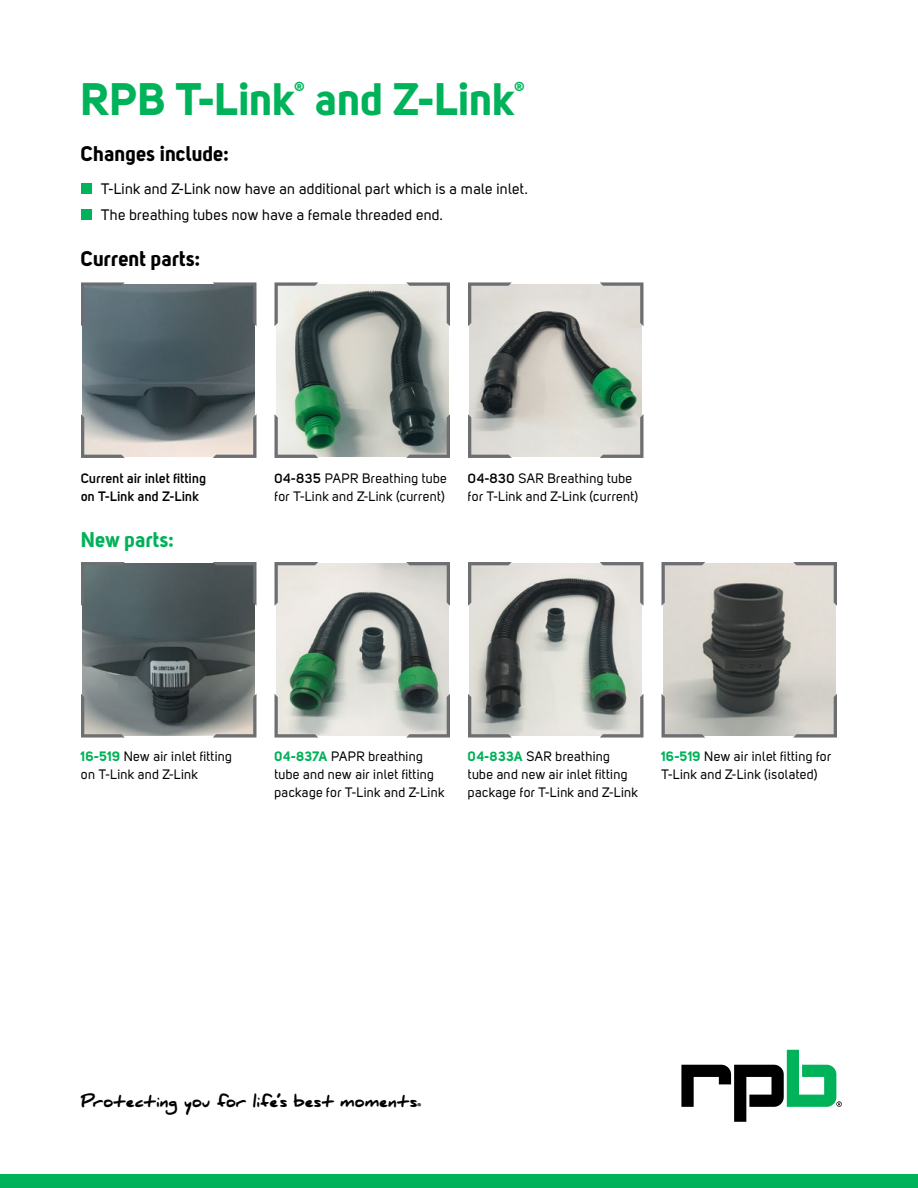
<style>
.page{position:relative;width:918px;height:1188px;background:#fff}
.page>*{position:absolute;margin:0;border:0;box-sizing:border-box;transform-origin:0 0}
.t1{font:45px "Uni Sans Bold";letter-spacing:-.005em;color:#00b259}
.t2{font:21px "Uni Sans Bold";letter-spacing:.005em;color:#000}
.t3{font:21px "Uni Sans Bold";color:#00b259}
.t4{font:15px/26.2px "Uni Sans Regular";letter-spacing:.01em;color:#000}
.t5{font:900 15px "Daniel";letter-spacing:.005em;color:#000}
.t6{font:13.5px/18px "Uni Sans Regular";letter-spacing:.015em;color:#000}
.t7{font:700 13.5px/18px "Uni Sans Semi";letter-spacing:.015em;color:#000}
.t8{font:13.05px "Uni Sans Bold";color:#00b259}
.s1{font-family:"Uni Sans Semi";font-weight:700}
.s2{font-family:"Uni Sans Bold";color:#00b259}
.s3{font-weight:700;font-size:7.05px}
</style>
<div class="page">
<div style="left:81px;top:183px;width:11px;height:11px;background:#00b259"></div>
<div style="left:81px;top:209px;width:11px;height:11px;background:#00b259"></div>
<img style="left:663px;top:564px;width:172px;height:172px">
<svg style="left:661px;top:694px;width:44px;height:44px;background:#b7b7b2"></svg>
<svg style="left:661px;top:562px;width:44px;height:44px;background:#cecac6"></svg>
<svg style="left:793px;top:694px;width:44px;height:44px;background:#c8c5bf"></svg>
<svg style="left:793px;top:562px;width:44px;height:44px;background:#d3cec8"></svg>
<img style="left:276px;top:564px;width:172px;height:172px">
<svg style="left:274px;top:694px;width:44px;height:44px;background:#9ba39c"></svg>
<svg style="left:274px;top:562px;width:44px;height:44px;background:#d9d7d1"></svg>
<svg style="left:406px;top:694px;width:44px;height:44px;background:#929795"></svg>
<svg style="left:406px;top:562px;width:44px;height:44px;background:#cac8c4"></svg>
<img style="left:470px;top:564px;width:172px;height:172px">
<svg style="left:468px;top:694px;width:44px;height:44px;background:#838583"></svg>
<svg style="left:468px;top:562px;width:44px;height:44px;background:#cfcec9"></svg>
<svg style="left:600px;top:694px;width:43px;height:44px;background:#a0a29f"></svg>
<svg style="left:600px;top:562px;width:43px;height:44px;background:#bcbbb8"></svg>
<img style="left:83px;top:284px;width:172px;height:172px">
<svg style="left:81px;top:414px;width:44px;height:44px;background:#b1b1af"></svg>
<svg style="left:81px;top:282px;width:44px;height:44px;background:#65757c"></svg>
<svg style="left:213px;top:414px;width:43px;height:44px;background:#b5b2ad"></svg>
<svg style="left:213px;top:282px;width:43px;height:44px;background:#545e62"></svg>
<img style="left:276px;top:284px;width:172px;height:172px">
<svg style="left:274px;top:414px;width:44px;height:44px;background:#9fb9a8"></svg>
<svg style="left:274px;top:282px;width:44px;height:44px;background:#c5c6c2"></svg>
<svg style="left:406px;top:414px;width:44px;height:44px;background:#5f6969"></svg>
<svg style="left:406px;top:282px;width:44px;height:44px;background:#bebeba"></svg>
<img style="left:470px;top:284px;width:172px;height:172px">
<svg style="left:468px;top:414px;width:44px;height:44px;background:#bdbdba"></svg>
<svg style="left:468px;top:282px;width:44px;height:44px;background:#cdcbc6"></svg>
<svg style="left:600px;top:414px;width:43px;height:44px;background:#c8c8c3"></svg>
<svg style="left:600px;top:282px;width:43px;height:44px;background:#d1ceca"></svg>
<img style="left:83px;top:564px;width:172px;height:172px">
<svg style="left:81px;top:694px;width:44px;height:44px;background:#8e9291"></svg>
<svg style="left:81px;top:562px;width:44px;height:44px;background:#5d6c6f"></svg>
<svg style="left:213px;top:694px;width:43px;height:44px;background:#92928e"></svg>
<svg style="left:213px;top:562px;width:43px;height:44px;background:#4c5455"></svg>
<div style="left:0;top:1174px;width:918px;height:14px;background:#00b259"></div>
<svg style="left:681px;top:1050px;width:161px;height:72px"></svg>
<h1 class="t1" style="left:81px;top:71px;width:215px">RPB T-Link</h1>
<p class="t8" style="left:295px;top:78px;width:12px">®</p>
<h1 class="t1" style="left:316px;top:71px;width:200px">and Z-Link</h1>
<p class="t8" style="left:514px;top:78px;width:12px">®</p>
<h2 class="t2" style="left:81px;top:140px;width:150px">Changes include:</h2>
<p class="t4" style="left:101px;top:175px;width:428px">T-Link and Z-Link now have an additional part which is a male inlet.<br>The breathing tubes now have a female threaded end.</p>
<h2 class="t2" style="left:81px;top:245px;width:121px">Current parts:</h2>
<p class="t7" style="left:81px;top:469px;width:127px">Current air inlet fitting on T-Link and Z-Link</p>
<p class="t6" style="left:274px;top:469px;width:174px"><span class="s1">04-835</span> PAPR Breathing tube for T-Link and Z-Link (current)</p>
<p class="t6" style="left:468px;top:469px;width:172px"><span class="s1">04-830</span> SAR Breathing tube for T-Link and Z-Link (current)</p>
<h2 class="t3" style="left:81px;top:527px;width:95px">New parts:</h2>
<p class="t6" style="left:81px;top:747px;width:153px"><span class="s2">16-519</span> New air inlet fitting on T-Link and Z-Link</p>
<p class="t6" style="left:274px;top:747px;width:171px"><span class="s2">04-837A</span> PAPR breathing tube and new air inlet fitting package for T-Link and Z-Link</p>
<p class="t6" style="left:468px;top:747px;width:171px"><span class="s2">04-833A</span> SAR breathing tube and new air inlet fitting package for T-Link and Z-Link</p>
<p class="t6" style="left:661px;top:747px;width:171px"><span class="s2">16-519</span> New air inlet fitting for<br>T-Link and Z-Link (isolated)</p>
<p class="t5" style="left:81px;top:1093px;width:342px">Protecting you for life’s best moments<span class="s3">®</span></p>
</div>
